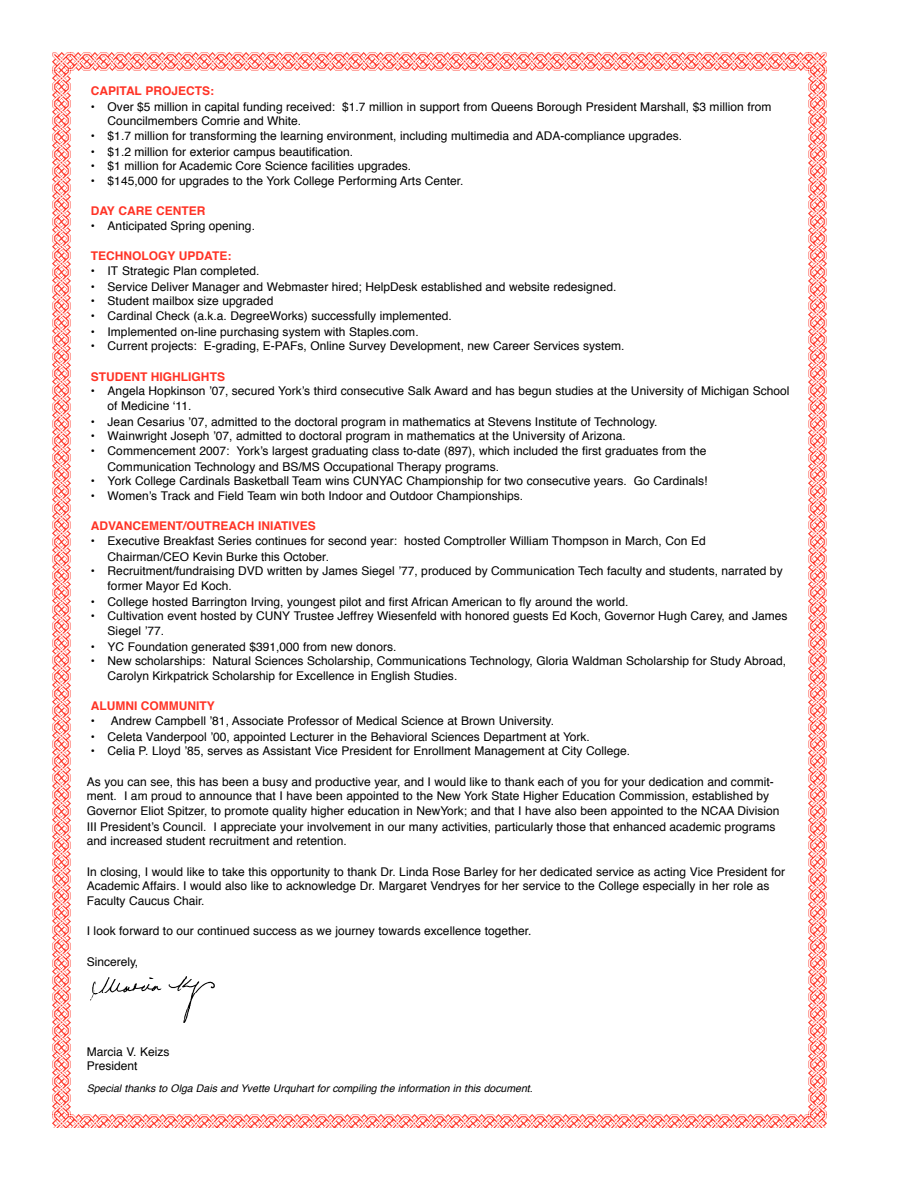
<style>
.page{position:relative;width:918px;height:1188px;background:#fff}
.page>*{position:absolute;margin:0;border:0;box-sizing:border-box;transform-origin:0 0}
.t1{font:12px/15.1px "Helvetica";color:#000}
.t2{font:700 12px "Helvetica";color:#ff3326}
.t3{font:italic 10.5px "Helvetica";color:#000}
</style>
<div class="page">
<img style="left:53px;top:53px;width:774px;height:18px">
<img style="left:809px;top:71px;width:18px;height:1057px">
<img style="left:53px;top:1115px;width:756px;height:13px">
<img style="left:53px;top:71px;width:18px;height:1044px">
<img style="left:93px;top:976px;width:122px;height:47px">
<p class="t2" style="left:91px;top:86px;width:125px">CAPITAL PROJECTS:</p>
<p class="t1" style="left:108px;top:100px;width:665px;line-height:14.7px;text-indent:-17px">• Over $5 million in capital funding received: $1.7 million in support from Queens Borough President Marshall, $3 million from<br>Councilmembers Comrie and White.</p>
<p class="t1" style="left:91px;top:130px;width:593px">• $1.7 million for transforming the learning environment, including multimedia and ADA-compliance upgrades.</p>
<p class="t1" style="left:91px;top:145px;width:264px">• $1.2 million for exterior campus beautification.</p>
<p class="t1" style="left:91px;top:159px;width:322px">• $1 million for Academic Core Science facilities upgrades.</p>
<p class="t1" style="left:91px;top:175px;width:374px">• $145,000 for upgrades to the York College Performing Arts Center.</p>
<p class="t2" style="left:91px;top:206px;width:116px">DAY CARE CENTER</p>
<p class="t1" style="left:91px;top:220px;width:166px">• Anticipated Spring opening.</p>
<p class="t2" style="left:91px;top:251px;width:142px">TECHNOLOGY UPDATE:</p>
<p class="t1" style="left:91px;top:265px;width:170px">• IT Strategic Plan completed.</p>
<p class="t1" style="left:91px;top:280px;width:527px">• Service Deliver Manager and Webmaster hired; HelpDesk established and website redesigned.</p>
<p class="t1" style="left:91px;top:294px;width:184px">• Student mailbox size upgraded</p>
<p class="t1" style="left:91px;top:310px;width:363px">• Cardinal Check (a.k.a. DegreeWorks) successfully implemented.</p>
<p class="t1" style="left:91px;top:325px;width:329px">• Implemented on-line purchasing system with Staples.com.</p>
<p class="t1" style="left:91px;top:339px;width:535px">• Current projects: E-grading, E-PAFs, Online Survey Development, new Career Services system.</p>
<p class="t2" style="left:91px;top:371px;width:136px">STUDENT HIGHLIGHTS</p>
<p class="t1" style="left:108px;top:384px;width:683px;text-indent:-17px">• Angela Hopkinson ’07, secured York’s third consecutive Salk Award and has begun studies at the University of Michigan School of Medicine ‘11.</p>
<p class="t1" style="left:91px;top:415px;width:568px">• Jean Cesarius ’07, admitted to the doctoral program in mathematics at Stevens Institute of Technology.</p>
<p class="t1" style="left:91px;top:429px;width:537px">• Wainwright Joseph ’07, admitted to doctoral program in mathematics at the University of Arizona.</p>
<p class="t1" style="left:108px;top:445px;width:600px;text-indent:-17px">• Commencement 2007: York’s largest graduating class to-date (897), which included the first graduates from the<br>Communication Technology and BS/MS Occupational Therapy programs.</p>
<p class="t1" style="left:91px;top:474px;width:618px">• York College Cardinals Basketball Team wins CUNYAC Championship for two consecutive years. Go Cardinals!</p>
<p class="t1" style="left:91px;top:490px;width:434px">• Women’s Track and Field Team win both Indoor and Outdoor Championships.</p>
<p class="t2" style="left:91px;top:521px;width:227px">ADVANCEMENT/OUTREACH INIATIVES</p>
<p class="t1" style="left:108px;top:535px;width:600px;text-indent:-17px">• Executive Breakfast Series continues for second year: hosted Comptroller William Thompson in March, Con Ed<br>Chairman/CEO Kevin Burke this October.</p>
<p class="t1" style="left:108px;top:564px;width:677px;text-indent:-17px">• Recruitment/fundraising DVD written by James Siegel ’77, produced by Communication Tech faculty and students, narrated by former Mayor Ed Koch.</p>
<p class="t1" style="left:91px;top:595px;width:539px">• College hosted Barrington Irving, youngest pilot and first African American to fly around the world.</p>
<p class="t1" style="left:108px;top:609px;width:681px;text-indent:-17px">• Cultivation event hosted by CUNY Trustee Jeffrey Wiesenfeld with honored guests Ed Koch, Governor Hugh Carey, and James<br>Siegel ’77.</p>
<p class="t1" style="left:91px;top:640px;width:307px">• YC Foundation generated $391,000 from new donors.</p>
<p class="t1" style="left:108px;top:654px;width:680px;text-indent:-17px">• New scholarships: Natural Sciences Scholarship, Communications Technology, Gloria Waldman Scholarship for Study Abroad,<br>Carolyn Kirkpatrick Scholarship for Excellence in English Studies.</p>
<p class="t2" style="left:91px;top:701px;width:126px">ALUMNI COMMUNITY</p>
<p class="t1" style="left:91px;top:715px;width:465px">• Andrew Campbell ’81, Associate Professor of Medical Science at Brown University.</p>
<p class="t1" style="left:91px;top:730px;width:501px">• Celeta Vanderpool ’00, appointed Lecturer in the Behavioral Sciences Department at York.</p>
<p class="t1" style="left:91px;top:744px;width:541px">• Celia P. Lloyd ’85, serves as Assistant Vice President for Enrollment Management at City College.</p>
<p class="t1" style="left:87px;top:775px;width:694px">As you can see, this has been a busy and productive year, and I would like to thank each of you for your dedication and commit&shy;ment. I am proud to announce that I have been appointed to the New York State Higher Education Commission, established by Governor Eliot Spitzer, to promote quality higher education in NewYork; and that I have also been appointed to the NCAA Division III President’s Council. I appreciate your involvement in our many activities, particularly those that enhanced academic programs and increased student recruitment and retention.</p>
<p class="t1" style="left:87px;top:865px;width:700px">In closing, I would like to take this opportunity to thank Dr. Linda Rose Barley for her dedicated service as acting Vice President for<br>Academic Affairs. I would also like to acknowledge Dr. Margaret Vendryes for her service to the College especially in her role as<br>Faculty Caucus Chair.</p>
<p class="t1" style="left:87px;top:924px;width:446px">I look forward to our continued success as we journey towards excellence together.</p>
<p class="t1" style="left:87px;top:955px;width:53px">Sincerely,</p>
<p class="t1" style="left:87px;top:1045px;width:84px;line-height:14.7px">Marcia V. Keizs<br>President</p>
<p class="t3" style="left:87px;top:1083px;width:450px">Special thanks to Olga Dais and Yvette Urquhart for compiling the information in this document.</p>
</div>
